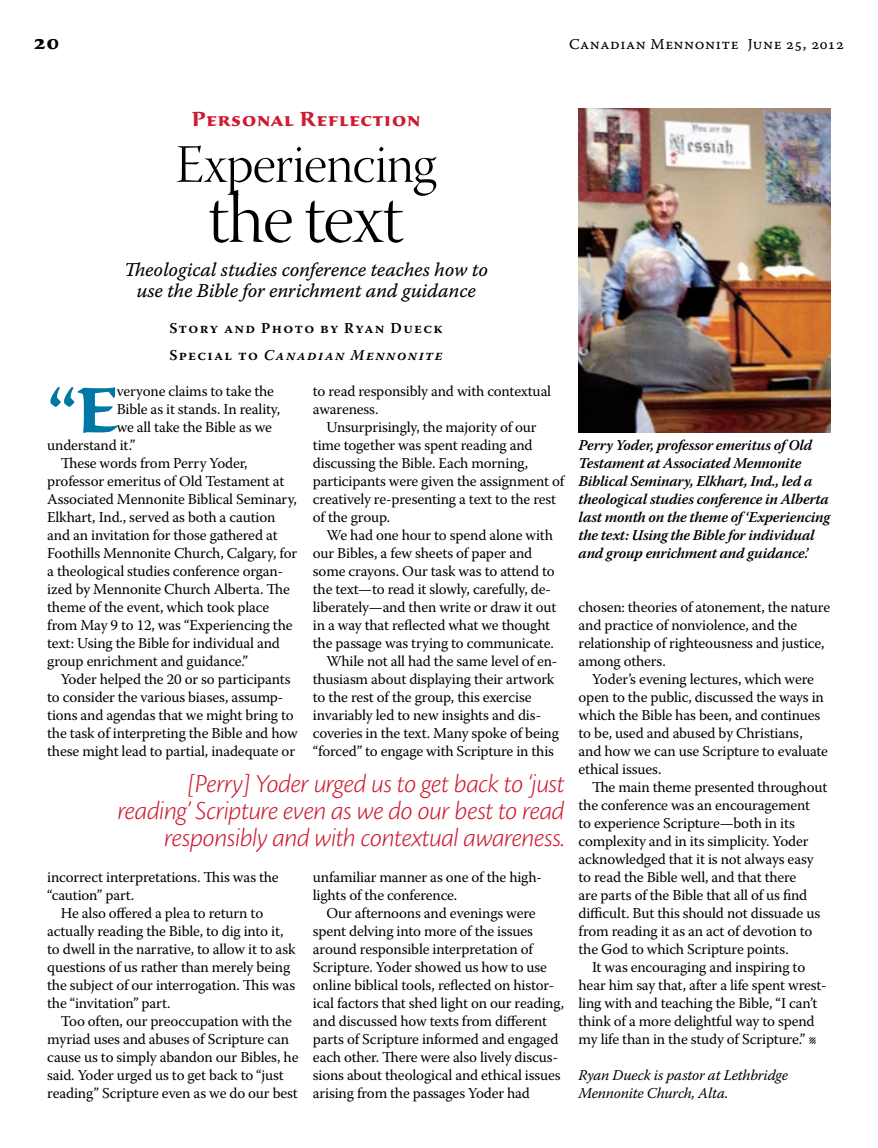
<style>
.page{position:relative;width:878px;height:1148px;background:#fff}
.page>*{position:absolute;margin:0;border:0;box-sizing:border-box;transform-origin:0 0}
.t1{font:72px "Warnock Pro Light Disp";letter-spacing:-.035em;color:#000}
.t2{font:700 66.3px "Sava Pro";color:#0077a5}
.t3{font:54px "Warnock Pro Light Disp";letter-spacing:-.02em;color:#000}
.t4{font:italic 300 27px/27px "Cronos Pro";letter-spacing:-.02em;color:#cf1a30;text-align:right}
.t5{font:700 21px "Sava Pro";letter-spacing:.035em;color:#cf1a30}
.t6{font:700 21px "Sava Pro";color:#000}
.t7{font:19.5px/21px "Warnock Pro It Capt";letter-spacing:-.015em;color:#000;text-align:center}
.t8{font:15px/18px "Warnock Pro";letter-spacing:-.01em;color:#000}
.t9{font:italic 600 15px/18px "Warnock Pro";letter-spacing:-.015em;color:#000}
.t10{font:600 15px/27px "Warnock Pro";letter-spacing:.09em;color:#000}
.t11{font:italic 15px/18px "Warnock Pro";letter-spacing:-.01em;color:#000}
.t12{font:15px "Warnock Pro Capt";letter-spacing:.035em;color:#000}
.s1{font-style:italic}
</style>
<div class="page">
<img style="left:578px;top:108px;width:252px;height:324px">
<h3 class="t6" style="left:34px;top:28px;width:27px">20</h3>
<p class="t12" style="left:569px;top:35px;width:276px">Canadian Mennonite June 25, 2012</p>
<h3 class="t5" style="left:192px;top:105px;width:230px">Personal Reflection</h3>
<h3 class="t3" style="left:175px;top:135px;width:262px">Experiencing</h3>
<h1 class="t1" style="left:208px;top:179px;width:197px">the text</h1>
<h3 class="t7" style="left:124px;top:259px;width:365px">Theological studies conference teaches how to use the Bible for enrichment and guidance</h3>
<p class="t10" style="left:169px;top:315px;width:275px">Story and Photo by Ryan Dueck<br>Special to <span class="s1">Canadian Mennonite</span></p>
<h2 class="t2" style="left:47px;top:366px;width:72px">“E</h2>
<p class="t8" style="left:117px;top:382px;width:159px">veryone claims to take the</p>
<p class="t8" style="left:117px;top:400px;width:165px">Bible as it stands. In reality,</p>
<p class="t8" style="left:117px;top:418px;width:157px">we all take the Bible as we</p>
<p class="t8" style="left:47px;top:436px;width:89px">understand it.”</p>
<p class="t8" style="left:61px;top:454px;width:188px">These words from Perry Yoder,</p>
<p class="t8" style="left:47px;top:472px;width:238px">professor emeritus of Old Testament at</p>
<p class="t8" style="left:47px;top:490px;width:251px">Associated Mennonite Biblical Seminary,</p>
<p class="t8" style="left:47px;top:508px;width:229px">Elkhart, Ind., served as both a caution</p>
<p class="t8" style="left:47px;top:526px;width:232px">and an invitation for those gathered at</p>
<p class="t8" style="left:47px;top:544px;width:251px">Foothills Mennonite Church, Calgary, for</p>
<p class="t8" style="left:47px;top:562px;width:237px">a theological studies conference organ-</p>
<p class="t8" style="left:47px;top:580px;width:244px">ized by Mennonite Church Alberta. The</p>
<p class="t8" style="left:47px;top:598px;width:223px">theme of the event, which took place</p>
<p class="t8" style="left:47px;top:616px;width:247px">from May 9 to 12, was “Experiencing the</p>
<p class="t8" style="left:47px;top:634px;width:234px">text: Using the Bible for individual and</p>
<p class="t8" style="left:47px;top:652px;width:202px">group enrichment and guidance.”</p>
<p class="t8" style="left:61px;top:670px;width:231px">Yoder helped the 20 or so participants</p>
<p class="t8" style="left:47px;top:688px;width:237px">to consider the various biases, assump-</p>
<p class="t8" style="left:47px;top:706px;width:248px">tions and agendas that we might bring to</p>
<p class="t8" style="left:47px;top:724px;width:252px">the task of interpreting the Bible and how</p>
<p class="t8" style="left:47px;top:742px;width:249px">these might lead to partial, inadequate or</p>
<p class="t8" style="left:313px;top:382px;width:240px">to read responsibly and with contextual awareness.</p>
<p class="t8" style="left:313px;top:418px;width:253px;text-indent:14px">Unsurprisingly, the majority of our time together was spent reading and discussing the Bible. Each morning, participants were given the assignment of creatively re-presenting a text to the rest of the group.</p>
<p class="t8" style="left:326px;top:526px;width:228px">We had one hour to spend alone with</p>
<p class="t8" style="left:313px;top:544px;width:221px">our Bibles, a few sheets of paper and</p>
<p class="t8" style="left:313px;top:562px;width:243px">some crayons. Our task was to attend to</p>
<p class="t8" style="left:313px;top:580px;width:239px">the text—to read it slowly, carefully, de-</p>
<p class="t8" style="left:313px;top:598px;width:245px">liberately—and then write or draw it out</p>
<p class="t8" style="left:313px;top:616px;width:239px">in a way that reflected what we thought</p>
<p class="t8" style="left:313px;top:634px;width:242px">the passage was trying to communicate.</p>
<p class="t8" style="left:326px;top:652px;width:232px">While not all had the same level of en-</p>
<p class="t8" style="left:313px;top:670px;width:243px">thusiasm about displaying their artwork</p>
<p class="t8" style="left:313px;top:688px;width:220px">to the rest of the group, this exercise</p>
<p class="t8" style="left:313px;top:706px;width:230px">invariably led to new insights and dis-</p>
<p class="t8" style="left:313px;top:724px;width:247px">coveries in the text. Many spoke of being</p>
<p class="t8" style="left:313px;top:742px;width:243px">“forced” to engage with Scripture in this</p>
<h3 class="t4" style="left:117px;top:770px;width:449px">[Perry] Yoder urged us to get back to ‘just reading’ Scripture even as we do our best to read responsibly and with contextual awareness.</h3>
<p class="t8" style="left:47px;top:868px;width:233px">incorrect interpretations. This was the “caution” part.</p>
<p class="t8" style="left:47px;top:904px;width:250px;text-indent:14px">He also offered a plea to return to actually reading the Bible, to dig into it, to dwell in the narrative, to allow it to ask questions of us rather than merely being the subject of our interrogation. This was the “invitation” part.</p>
<p class="t8" style="left:47px;top:1012px;width:253px;text-indent:14px">Too often, our preoccupation with the myriad uses and abuses of Scripture can cause us to simply abandon our Bibles, he said. Yoder urged us to get back to “just reading” Scripture even as we do our best</p>
<p class="t8" style="left:313px;top:868px;width:230px">unfamiliar manner as one of the high&shy;lights of the conference.</p>
<p class="t8" style="left:313px;top:904px;width:253px;text-indent:14px">Our afternoons and evenings were spent delving into more of the issues around responsible interpretation of Scripture. Yoder showed us how to use online biblical tools, reflected on histor&shy;ical factors that shed light on our reading, and discussed how texts from different parts of Scripture informed and engaged each other. There were also lively discus&shy;sions about theological and ethical issues arising from the passages Yoder had</p>
<p class="t9" style="left:578px;top:436px;width:253px">Perry Yoder, professor emeritus of Old Testament at Associated Mennonite Biblical Seminary, Elkhart, Ind., led a theological studies conference in Alberta last month on the theme of ‘Experiencing the text: Using the Bible for individual and group enrichment and guidance.’</p>
<p class="t8" style="left:578px;top:598px;width:253px">chosen: theories of atonement, the nature and practice of nonviolence, and the relationship of righteousness and justice, among others.</p>
<p class="t8" style="left:578px;top:670px;width:251px;text-indent:14px">Yoder’s evening lectures, which were open to the public, discussed the ways in which the Bible has been, and continues to be, used and abused by Christians, and how we can use Scripture to evaluate ethical issues.</p>
<p class="t8" style="left:578px;top:778px;width:250px;text-indent:14px">The main theme presented throughout the conference was an encouragement<br>to experience Scripture—both in its complexity and in its simplicity. Yoder acknowledged that it is not always easy to read the Bible well, and that there<br>are parts of the Bible that all of us find difficult. But this should not dissuade us from reading it as an act of devotion to the God to which Scripture points.</p>
<p class="t8" style="left:578px;top:958px;width:249px;text-indent:14px">It was encouraging and inspiring to hear him say that, after a life spent wrest&shy;ling with and teaching the Bible, “I can’t think of a more delightful way to spend my life than in the study of Scripture.” l</p>
<p class="t11" style="left:578px;top:1066px;width:211px">Ryan Dueck is pastor at Lethbridge<br>Mennonite Church, Alta.</p>
</div>
